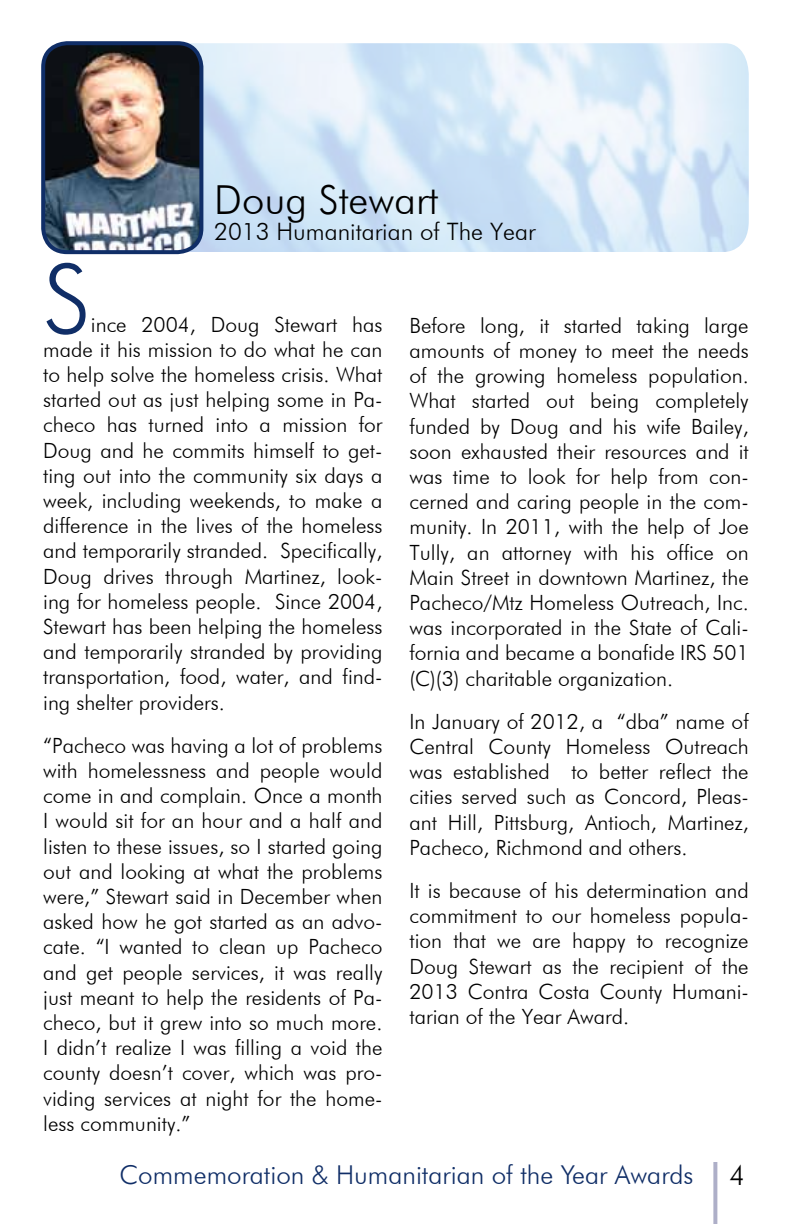
<style>
.page{position:relative;width:792px;height:1224px;background:#fff}
.page>*{position:absolute;margin:0;border:0;box-sizing:border-box;transform-origin:0 0}
.t1{font:300 95.8px "Futura BT";color:#102e67}
.t2{font:300 40px "Futura BT";color:#000}
.t3{font:300 28px "Futura BT";color:#000}
.t4{font:300 26px "Futura BT";color:#102e67}
.t5{font:300 24px "Futura BT";color:#000}
.t6{font:300 21px/25.2px "Futura BT";color:#000;text-align:justify}
</style>
<div class="page">
<svg style="left:713px;top:1162px;width:4px;height:62px"></svg>
<img style="left:201px;top:43px;width:548px;height:209px">
<img style="left:46px;top:43px;width:155px;height:209px">
<div style="left:41px;top:41px;width:162px;height:213px;border:4px solid #102e67;border-radius:24px"></div>
<h2 class="t2" style="left:214px;top:176px;width:226px">Doug Stewart</h2>
<p class="t5" style="left:214px;top:217px;width:323px">2013 Humanitarian of The Year</p>
<h1 class="t1" style="left:43px;top:241px;width:49px">S</h1>
<p class="t6" style="left:43px;top:311px;width:341px;text-indent:48px">ince 2004, Doug Stewart has made it his mission to do what he can to help solve the homeless crisis. What started out as just helping some in Pa&shy;checo has turned into a mission for Doug and he commits himself to get&shy;ting out into the community six days a week, including weekends, to make a difference in the lives of the homeless and temporarily stranded. Specifically, Doug drives through Martinez, look&shy;ing for homeless people. Since 2004, Stewart has been helping the homeless and temporarily stranded by providing transportation, food, water, and find&shy;ing shelter providers.</p>
<p class="t6" style="left:43px;top:733px;width:341px">“Pacheco was having a lot of problems with homelessness and people would come in and complain. Once a month I would sit for an hour and a half and listen to these issues, so I started going out and looking at what the problems were,” Stewart said in December when asked how he got started as an advo&shy;cate. “I wanted to clean up Pacheco and get people services, it was really just meant to help the residents of Pa&shy;checo, but it grew into so much more.<br>I didn’t realize I was filling a void the county doesn’t cover, which was pro&shy;viding services at night for the home&shy;less community.”</p>
<p class="t6" style="left:409px;top:313px;width:341px">Before long, it started taking large amounts of money to meet the needs of the growing homeless population.<br>What started out being completely funded by Doug and his wife Bailey, soon exhausted their resources and it was time to look for help from con&shy;cerned and caring people in the com&shy;munity. In 2011, with the help of Joe Tully, an attorney with his office on Main Street in downtown Martinez, the Pacheco/Mtz Homeless Outreach, Inc. was incorporated in the State of Cali&shy;fornia and became a bonafide IRS 501 (C)(3) charitable organization.</p>
<p class="t6" style="left:409px;top:709px;width:341px">In January of 2012, a “dba” name of Central County Homeless Outreach was established to better reflect the cities served such as Concord, Pleas&shy;ant Hill, Pittsburg, Antioch, Martinez, Pacheco, Richmond and others.</p>
<p class="t6" style="left:409px;top:878px;width:341px">It is because of his determination and commitment to our homeless popula&shy;tion that we are happy to recognize Doug Stewart as the recipient of the 2013 Contra Costa County Humani&shy;tarian of the Year Award.</p>
<p class="t4" style="left:120px;top:1159px;width:575px">Commemoration &amp; Humanitarian of the Year Awards</p>
<h3 class="t3" style="left:729px;top:1158px;width:18px">4</h3>
</div>
